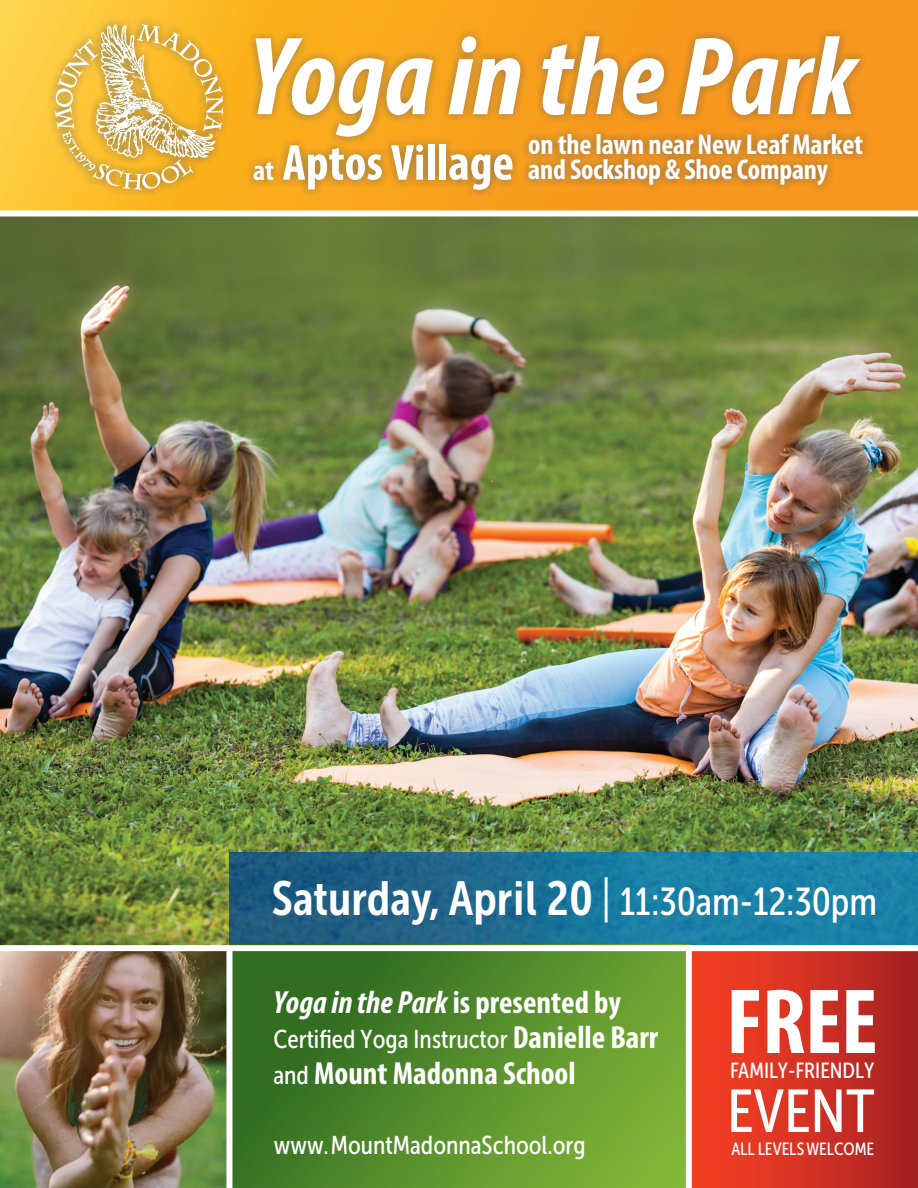
<style>
.page{position:relative;width:918px;height:1188px;background:#fff}
.page>*{position:absolute;margin:0;border:0;box-sizing:border-box;transform-origin:0 0}
.t1{font:italic 700 condensed 112.5px "Myriad Pro";color:#fff}
.t2{font:700 condensed 93.45px "Myriad Pro";color:#fff}
.t3{font:60.3px "Museo Sans Cond 500";color:#fff}
.t4{font:700 condensed 50.85px "Myriad Pro";color:#fff}
.t5{font:47.7px "Museo Sans Cond 700";color:#fff}
.t6{font:italic 700 condensed 32.1px "Myriad Pro";color:#fff}
.t7{font:700 condensed 32.1px "Myriad Pro";color:#fff}
.t8{font:700 condensed 28.8px/25.5px "Myriad Pro";letter-spacing:-.01em;color:#fff}
.t9{font:25.65px "Museo Sans Cond 500";color:#fff}
.t10{font:21.75px "Museo Sans Cond 500";color:#fff}
.t11{font:17.55px "Museo Sans Cond 500";letter-spacing:-.005em;color:#fff}
.s1{font-size:28.8px}
.s2{font-family:"Museo Sans Cond 300";font-size:48px}
.s3{font-family:"Museo Sans Cond 500";font-size:38.85px}
.s4{font-style:normal}
.s5{font-family:"Myriad Pro";font-weight:700;font-stretch:condensed;font-size:32.1px}
.s6{font-family:"Museo Sans Cond 500";font-weight:400;font-stretch:normal;font-size:25.65px}
</style>
<div class="page">
<div style="left:688px;top:945px;width:230px;height:243px;background:linear-gradient(to right,#fb4223,#a92123)"></div>
<img style="left:0;top:216px;width:918px;height:729px">
<svg style="left:230px;top:852px;width:688px;height:93px;background:#1c7196"></svg>
<img style="left:0;top:951px;width:226px;height:237px">
<svg style="left:232px;top:951px;width:454px;height:237px;background:#548c2c"></svg>
<div style="left:686px;top:949px;width:6px;height:239px;background:#fff"></div>
<img style="left:0;top:0;width:917px;height:245px">
<svg style="left:55px;top:24px;width:168px;height:166px;background:#ebbf5b"></svg>
<div style="left:0;top:210px;width:918px;height:6px;background:#fff"></div>
<div style="left:0;top:945px;width:918px;height:6px;background:#fff"></div>
<h1 class="t1" style="left:248px;top:7px;width:609px">Yoga in the Park</h1>
<h3 class="t4" style="left:253px;top:131px;width:262px"><span class="s1">at</span> Aptos Village</h3>
<p class="t8" style="left:528px;top:131px;width:336px">on the lawn near New Leaf Market and Sockshop &amp; Shoe Company</p>
<h3 class="t5" style="left:272px;top:872px;width:607px">Saturday, April 20 <span class="s2">|</span> <span class="s3">11:30am-12:30pm</span></h3>
<p class="t6" style="left:273px;top:982px;width:349px">Yoga in the Park <span class="s4">is presented by</span></p>
<p class="t9" style="left:273px;top:1025px;width:386px">Certified Yoga Instructor <span class="s5">Danielle Barr</span></p>
<p class="t7" style="left:273px;top:1053px;width:304px"><span class="s6">and</span> Mount Madonna School</p>
<p class="t9" style="left:274px;top:1131px;width:313px">www.MountMadonnaSchool.org</p>
<h2 class="t2" style="left:726px;top:963px;width:153px">FREE</h2>
<p class="t10" style="left:730px;top:1059px;width:146px">FAMILY-FRIENDLY</p>
<h3 class="t3" style="left:727px;top:1078px;width:149px">EVENT</h3>
<p class="t11" style="left:731px;top:1139px;width:144px">ALL LEVELS WELCOME</p>
</div>
